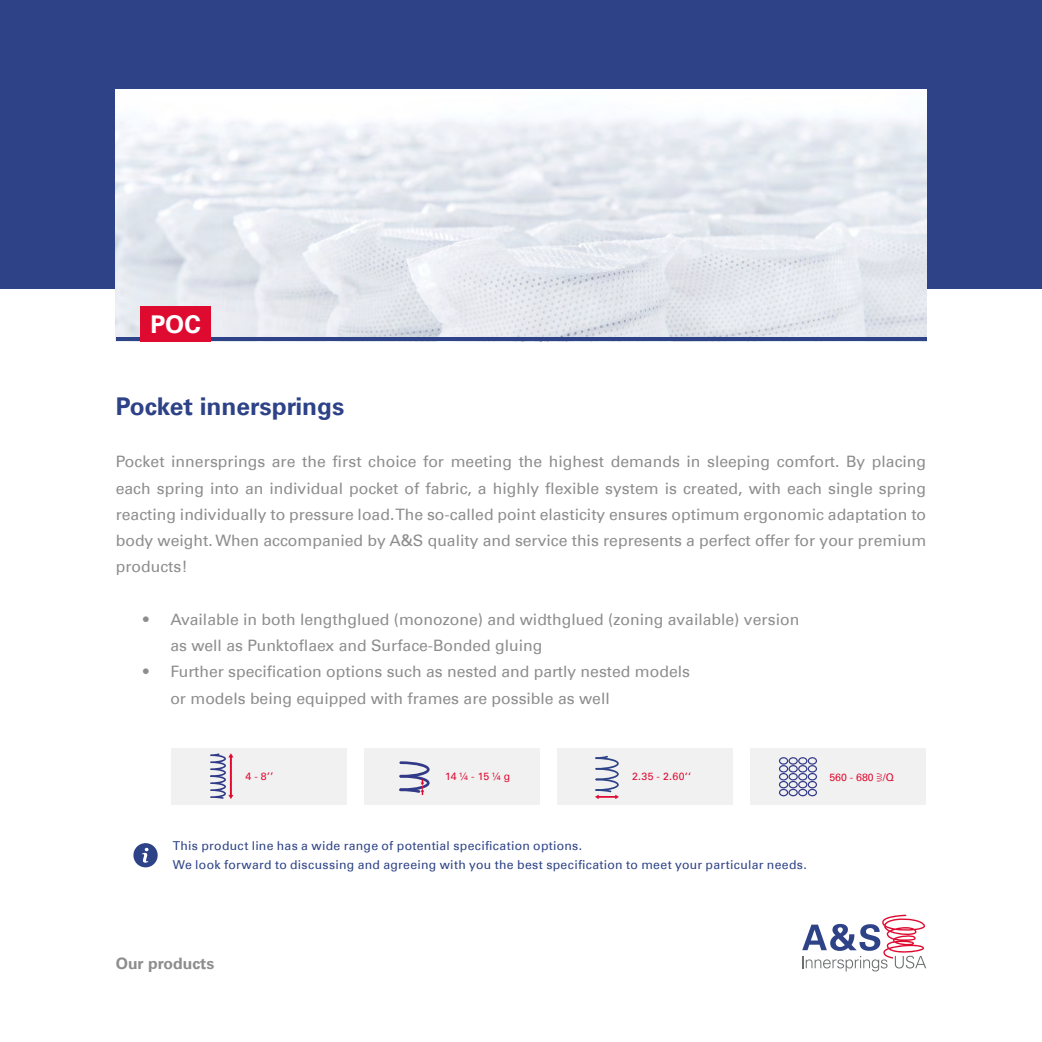
<style>
.page{position:relative;width:1042px;height:1042px;background:#fff}
.page>*{position:absolute;margin:0;border:0;box-sizing:border-box;transform-origin:0 0}
.t1{font:700 24.5px "Univers Com 65";color:#2d4287}
.t2{font:700 24.5px "Univers Com 65";color:#fff}
.t3{font:15.75px/26.2px "Univers Com 55 Roman";color:#8d8d8e}
.t4{font:700 15.75px "Univers Com 65";color:#8d8d8e}
.t5{font:12.25px/19.2px "Univers Com 55 Roman";letter-spacing:.025em;color:#2d4287}
.t6{font:10.5px "Univers Com 55 Roman";color:#de0a30}
</style>
<div class="page">
<div style="left:0;top:0;width:1042px;height:289px;background:#2d4287"></div>
<img style="left:116px;top:89px;width:810px;height:249px">
<svg style="left:133px;top:843px;width:25px;height:24px"></svg>
<div style="left:364px;top:747px;width:176px;height:57px;background:#f1f1f1"></div>
<div style="left:557px;top:747px;width:176px;height:57px;background:#f1f1f1"></div>
<div style="left:171px;top:747px;width:176px;height:57px;background:#f1f1f1"></div>
<div style="left:751px;top:747px;width:175px;height:57px;background:#f1f1f1"></div>
<svg style="left:399px;top:761px;width:30px;height:34px"></svg>
<svg style="left:210px;top:753px;width:23px;height:46px"></svg>
<svg style="left:877px;top:773px;width:5px;height:9px"></svg>
<svg style="left:779px;top:757px;width:38px;height:39px"></svg>
<svg style="left:595px;top:756px;width:24px;height:43px"></svg>
<hr style="left:597px;top:796px;width:20px;height:2px;background:#de0a30">
<hr style="left:116px;top:338px;width:810px;height:3px;background:#2d4287">
<div style="left:141px;top:306px;width:70px;height:35px;background:#de0a30"></div>
<svg style="left:802px;top:914px;width:124px;height:57px"></svg>
<h1 class="t2" style="left:150px;top:310px;width:52px">POC</h1>
<h1 class="t1" style="left:116px;top:392px;width:230px">Pocket innersprings</h1>
<p class="t3" style="left:116px;top:449px;width:812px;text-align:justify">Pocket innersprings are the first choice for meeting the highest demands in sleeping comfort. By placing each spring into an individual pocket of fabric, a highly flexible system is created, with each single spring reacting individually to pressure load. The so-called point elasticity ensures optimum ergonomic adaptation to body weight. When accompanied by A&amp;S quality and service this represents a perfect offer for your premium products!</p>
<p class="t3" style="left:170px;top:606px;width:630px;text-indent:-27px">• Available in both lengthglued (monozone) and widthglued (zoning available) version as well as Punktoflaex and Surface-Bonded gluing</p>
<p class="t3" style="left:170px;top:659px;width:521px;text-indent:-27px">• Further specification options such as nested and partly nested models or models being equipped with frames are possible as well</p>
<p class="t6" style="left:246px;top:770px;width:29px">4 - 8’’</p>
<p class="t6" style="left:445px;top:770px;width:67px">14 ¼ - 15 ¼ g</p>
<p class="t6" style="left:632px;top:770px;width:60px">2.35 - 2.60‘‘</p>
<p class="t6" style="left:829px;top:771px;width:66px">560 - 680 /Q</p>
<p class="t5" style="left:173px;top:836px;width:635px">This product line has a wide range of potential specification options.<br>We look forward to discussing and agreeing with you the best specification to meet your particular needs.</p>
<p class="t4" style="left:116px;top:954px;width:100px">Our products</p>
</div>
